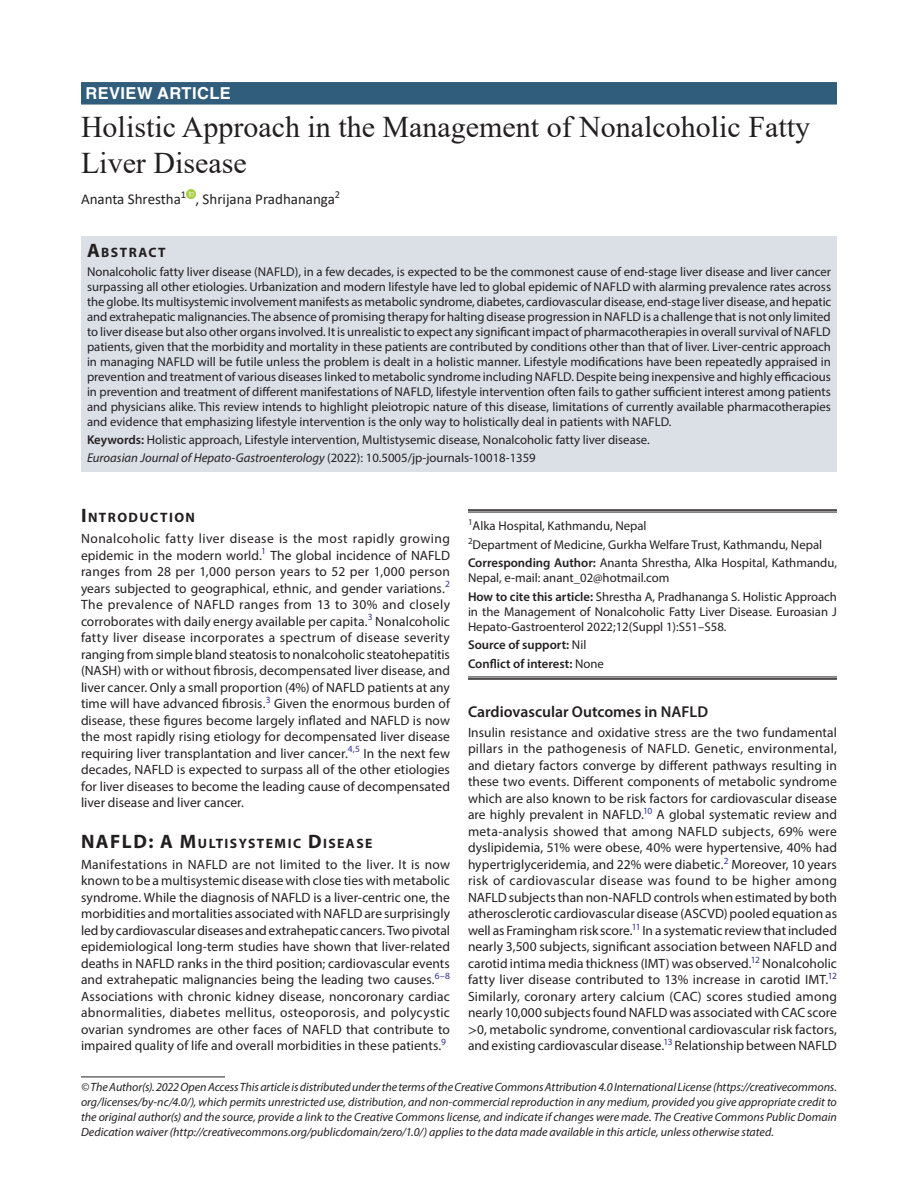
<style>
.page{position:relative;width:918px;height:1188px;background:#fff}
.page>*{position:absolute;margin:0;border:0;box-sizing:border-box;transform-origin:0 0}
.t1{font:30px/36px "Times New Roman";color:#231f20}
.ArticleType{font:700 16.5px "Helvetica LT Std";letter-spacing:.025em;color:#fff}
.Head-2{font:600 15.75px "Myriad Pro";color:#231f20}
.AuthorName{font:15px "Calibri";color:#231f20}
.Head-1{font:700 13.65px "Myriad Pro";letter-spacing:.105em;color:#231f20}
.Head-1-first{font:700 13.65px "Myriad Pro";letter-spacing:.105em;color:#231f20}
.AbstractTitle{font:700 13.65px "Myriad Pro";letter-spacing:.105em;color:#231f20}
.Para-NoIndent{font:13.5px/16.5px "Myriad Pro";color:#231f20;text-align:justify}
.Abstract-Para-normal{font:12.75px/15px "Myriad Pro";color:#231f20;text-align:justify}
.How_to_Cite{font:12.75px/15.3px "Myriad Pro";color:#231f20;text-align:justify}
.Keywords{font:12.75px "Myriad Pro";color:#231f20}
.Corresponding_Author{font:12.75px/15.3px "Myriad Pro";color:#231f20}
.JT_DOI{font:italic 12.75px "Myriad Pro";color:#231f20}
.Affiliation{font:12.75px "Myriad Pro";color:#231f20}
.Affiliation-first{font:12.75px "Myriad Pro";color:#231f20}
.COI{font:600 12.75px "Myriad Pro";color:#231f20}
.Source{font:600 12.75px "Myriad Pro";color:#231f20}
.FootNote{font:italic 12px/15px "Myriad Pro";color:#231f20;text-align:justify}
.s1{font-size:19.5px}
.s2{font-weight:600}
.s3{font-style:normal}
.s4{font-weight:400}
.s5{font-family:"STIX General"}
</style>
<div class="page">
<div style="left:81px;top:82px;width:756px;height:23px;background:#305d7c"></div>
<div style="left:81px;top:236px;width:756px;height:26px;background:#dbe0e7"></div>
<div style="left:81px;top:261px;width:756px;height:174px;background:#dbe0e7"></div>
<div style="left:81px;top:429px;width:756px;height:24px;background:#dbe0e7"></div>
<div style="left:81px;top:447px;width:756px;height:24px;background:#dbe0e7"></div>
<svg style="left:186px;top:189px;width:9px;height:9px"></svg>
<hr style="left:468px;top:509px;width:369px;height:2px;background:#231f20">
<hr style="left:468px;top:512px;width:369px;height:1px;background:#231f20">
<hr style="left:468px;top:677px;width:369px;height:1px;background:#231f20">
<hr style="left:468px;top:678px;width:369px;height:2px;background:#231f20">
<hr style="left:81px;top:1077px;width:144px;height:1px;background:#231f20">
<p class="ArticleType" style="left:86px;top:83px;width:147px">REVIEW ARTICLE</p>
<p class="t1" style="left:81px;top:108px;width:731px">Holistic Approach in the Management of Nonalcoholic Fatty<br>Liver Disease</p>
<p class="AuthorName" style="left:81px;top:189px;width:261px">Ananta Shrestha<sup>1</sup> , Shrijana Pradhananga<sup>2</sup></p>
<p class="AbstractTitle" style="left:87px;top:243px;width:80px"><span class="s1">A</span>BSTRACT</p>
<p class="Abstract-Para-normal" style="left:87px;top:264px;width:746px">Nonalcoholic fatty liver disease (NAFLD), in a few decades, is expected to be the commonest cause of end-stage liver disease and liver cancer surpassing all other etiologies. Urbanization and modern lifestyle have led to global epidemic of NAFLD with alarming prevalence rates across the globe. Its multisystemic involvement manifests as metabolic syndrome, diabetes, cardiovascular disease, end-stage liver disease, and hepatic and extrahepatic malignancies. The absence of promising therapy for halting disease progression in NAFLD is a challenge that is not only limited to liver disease but also other organs involved. It is unrealistic to expect any significant impact of pharmacotherapies in overall survival of NAFLD patients, given that the morbidity and mortality in these patients are contributed by conditions other than that of liver. Liver-centric approach in managing NAFLD will be futile unless the problem is dealt in a holistic manner. Lifestyle modifications have been repeatedly appraised in prevention and treatment of various diseases linked to metabolic syndrome including NAFLD. Despite being inexpensive and highly efficacious in prevention and treatment of different manifestations of NAFLD, lifestyle intervention often fails to gather sufficient interest among patients and physicians alike. This review intends to highlight pleiotropic nature of this disease, limitations of currently available pharmacotherapies and evidence that emphasizing lifestyle intervention is the only way to holistically deal in patients with NAFLD.</p>
<p class="Keywords" style="left:87px;top:432px;width:564px"><span class="s2">Keywords:</span> Holistic approach, Lifestyle intervention, Multistysemic disease, Nonalcoholic fatty liver disease.</p>
<p class="JT_DOI" style="left:87px;top:450px;width:450px">Euroasian Journal of Hepato-Gastroenterology <span class="s3">(2022): 10.5005/jp-journals-10018-1359</span></p>
<p class="Head-1-first" style="left:81px;top:509px;width:116px"><span class="s1">I</span>NTRODUCTION</p>
<p class="Para-NoIndent" style="left:81px;top:530px;width:371px">Nonalcoholic fatty liver disease is the most rapidly growing epidemic in the modern world.<sup>1</sup> The global incidence of NAFLD ranges from 28 per 1,000 person years to 52 per 1,000 person years subjected to geographical, ethnic, and gender variations.<sup>2<br></sup>The prevalence of NAFLD ranges from 13 to 30% and closely corroborates with daily energy available per capita.<sup>3</sup> Nonalcoholic fatty liver disease incorporates a spectrum of disease severity ranging from simple bland steatosis to nonalcoholic steatohepatitis (NASH) with or without fibrosis, decompensated liver disease, and liver cancer. Only a small proportion (4%) of NAFLD patients at any time will have advanced fibrosis.<sup>3</sup> Given the enormous burden of disease, these figures become largely inflated and NAFLD is now the most rapidly rising etiology for decompensated liver disease requiring liver transplantation and liver cancer.<sup>4,5</sup> In the next few decades, NAFLD is expected to surpass all of the other etiologies for liver diseases to become the leading cause of decompensated liver disease and liver cancer.</p>
<p class="Head-1" style="left:81px;top:834px;width:293px"><span class="s1">NAFLD: A M</span>ULTISYSTEMIC <span class="s1">D</span>ISEASE</p>
<p class="Para-NoIndent" style="left:81px;top:856px;width:371px">Manifestations in NAFLD are not limited to the liver. It is now known to be a multisystemic disease with close ties with metabolic syndrome. While the diagnosis of NAFLD is a liver-centric one, the morbidities and mortalities associated with NAFLD are surprisingly led by cardiovascular diseases and extrahepatic cancers. Two pivotal epidemiological long-term studies have shown that liver-related deaths in NAFLD ranks in the third position; cardiovascular events and extrahepatic malignancies being the leading two causes.<sup>6–8<br></sup>Associations with chronic kidney disease, noncoronary cardiac abnormalities, diabetes mellitus, osteoporosis, and polycystic ovarian syndromes are other faces of NAFLD that contribute to impaired quality of life and overall morbidities in these patients.<sup>9</sup></p>
<p class="Affiliation-first" style="left:468px;top:518px;width:180px"><sup>1</sup>Alka Hospital, Kathmandu, Nepal</p>
<p class="Affiliation" style="left:468px;top:536px;width:356px"><sup>2</sup>Department of Medicine, Gurkha Welfare Trust, Kathmandu, Nepal</p>
<p class="Corresponding_Author" style="left:468px;top:555px;width:370px"><span class="s2">Corresponding Author:</span> Ananta Shrestha, Alka Hospital, Kathmandu,<br>Nepal, e-mail: anant_02@hotmail.com</p>
<p class="How_to_Cite" style="left:468px;top:588px;width:371px"><span class="s2">How to cite this article:</span> Shrestha A, Pradhananga S. Holistic Approach in the Management of Nonalcoholic Fatty Liver Disease. Euroasian J Hepato-Gastroenterol 2022;12(Suppl 1):S51–S58.</p>
<p class="Source" style="left:468px;top:637px;width:120px">Source of support: <span class="s4">Nil</span></p>
<p class="COI" style="left:468px;top:655px;width:137px">Conflict of interest: <span class="s4">None</span></p>
<p class="Head-2" style="left:468px;top:702px;width:242px">Cardiovascular Outcomes in NAFLD</p>
<p class="Para-NoIndent" style="left:468px;top:724px;width:371px">Insulin resistance and oxidative stress are the two fundamental pillars in the pathogenesis of NAFLD. Genetic, environmental, and dietary factors converge by different pathways resulting in these two events. Different components of metabolic syndrome which are also known to be risk factors for cardiovascular disease are highly prevalent in NAFLD.<sup>10</sup> A global systematic review and meta-analysis showed that among NAFLD subjects, 69% were dyslipidemia, 51% were obese, 40% were hypertensive, 40% had hypertriglyceridemia, and 22% were diabetic.<sup>2</sup> Moreover, 10 years risk of cardiovascular disease was found to be higher among NAFLD subjects than non-NAFLD controls when estimated by both atherosclerotic cardiovascular disease (ASCVD) pooled equation as well as Framingham risk score.<sup>11</sup> In a systematic review that included nearly 3,500 subjects, significant association between NAFLD and carotid intima media thickness (IMT) was observed.<sup>12</sup> Nonalcoholic fatty liver disease contributed to 13% increase in carotid IMT.<sup>12<br></sup>Similarly, coronary artery calcium (CAC) scores studied among nearly 10,000 subjects found NAFLD was associated with CAC score <span class="s5">&gt;</span>0, metabolic syndrome, conventional cardiovascular risk factors, and existing cardiovascular disease.<sup>13</sup> Relationship between NAFLD</p>
<p class="FootNote" style="left:81px;top:1079px;width:758px">© The Author(s). 2022 Open Access This article is distributed under the terms of the Creative Commons Attribution 4.0 International License (https://creativecommons. org/licenses/by-nc/4.0/), which permits unrestricted use, distribution, and non-commercial reproduction in any medium, provided you give appropriate credit to the original author(s) and the source, provide a link to the Creative Commons license, and indicate if changes were made. The Creative Commons Public Domain Dedication waiver (http://creativecommons.org/publicdomain/zero/1.0/) applies to the data made available in this article, unless otherwise stated.</p>
</div>
